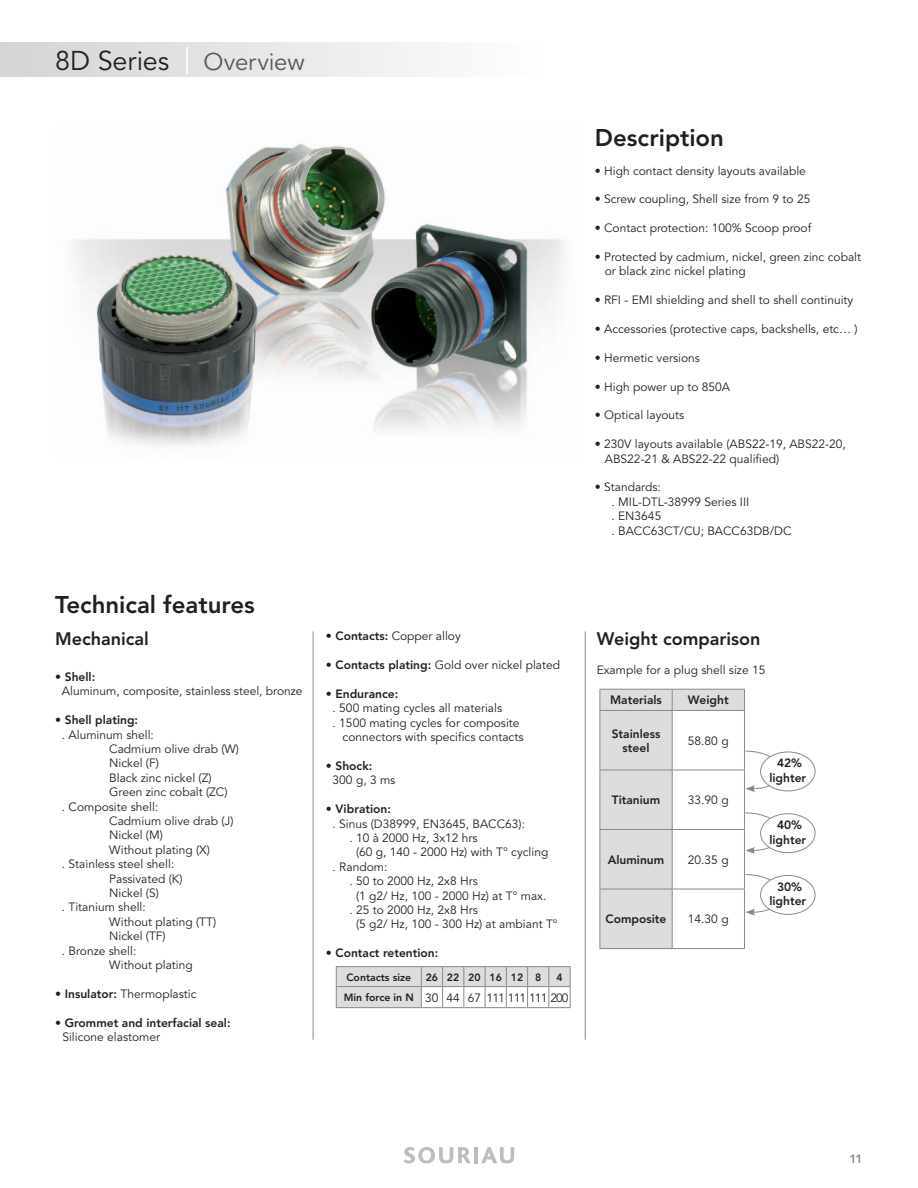
<style>
.page{position:relative;width:918px;height:1188px;background:#fff}
.page>*{position:absolute;margin:0;border:0;box-sizing:border-box;transform-origin:0 0}
.t1{font:27px "Avenir LT Std";letter-spacing:-.005em;color:#231f20}
.t2{font:800 24px "Avenir LT Std";color:#231f20}
.t3{font:800 18px "Avenir LT Std";color:#231f20}
.t4{font:12px/14.4px "Avenir LT Std";color:#231f20}
.t5{font:800 12px/14.4px "Avenir LT Std";color:#231f20;text-align:center}
.t6{font:12px "Avenir LT Std";letter-spacing:-.075em;color:#231f20}
.t7{font:800 12px "Avenir LT Std";color:#87898c}
.t8{font:800 10.5px "Avenir LT Std";color:#231f20}
.s1{color:#fff}
.s2{font-size:24px;color:#57585a}
.s3{font-weight:800}
.s4{font-weight:800;font-size:10.5px}
</style>
<div class="page">
<div style="left:0;top:43px;width:544px;height:34px;background:linear-gradient(to right,#d2d3d6,#fefefe)"></div>
<svg style="left:404px;top:1147px;width:67px;height:16px"></svg>
<hr style="left:474px;top:1147px;width:4px;height:16px;background:#bcbdc0">
<svg style="left:481px;top:1147px;width:33px;height:16px"></svg>
<img style="left:73px;top:143px;width:492px;height:303px">
<hr style="left:313px;top:631px;width:1px;height:409px;background:#87898c">
<hr style="left:585px;top:631px;width:1px;height:409px;background:#87898c">
<svg style="left:336px;top:966px;width:235px;height:42px"></svg>
<div style="left:760px;top:752px;width:55px;height:39px;border:1px solid #87898c;border-radius:50%"></div>
<div style="left:760px;top:813px;width:55px;height:40px;border:1px solid #87898c;border-radius:50%"></div>
<div style="left:760px;top:875px;width:55px;height:40px;border:1px solid #87898c;border-radius:50%"></div>
<svg style="left:600px;top:689px;width:181px;height:259px"></svg>
<hr style="left:600px;top:710px;width:72px;height:1px;background:#87898c">
<hr style="left:600px;top:711px;width:1px;height:59px;background:#87898c">
<hr style="left:672px;top:710px;width:73px;height:1px;background:#87898c">
<hr style="left:672px;top:711px;width:1px;height:59px;background:#87898c">
<hr style="left:744px;top:711px;width:1px;height:59px;background:#87898c">
<hr style="left:600px;top:770px;width:72px;height:1px;background:#87898c">
<hr style="left:600px;top:770px;width:1px;height:59px;background:#87898c">
<hr style="left:672px;top:770px;width:73px;height:1px;background:#87898c">
<hr style="left:672px;top:770px;width:1px;height:59px;background:#87898c">
<hr style="left:744px;top:770px;width:1px;height:59px;background:#87898c">
<hr style="left:600px;top:829px;width:72px;height:1px;background:#87898c">
<hr style="left:600px;top:830px;width:1px;height:59px;background:#87898c">
<hr style="left:672px;top:829px;width:73px;height:1px;background:#87898c">
<hr style="left:672px;top:830px;width:1px;height:59px;background:#87898c">
<hr style="left:744px;top:830px;width:1px;height:59px;background:#87898c">
<hr style="left:600px;top:889px;width:72px;height:1px;background:#87898c">
<hr style="left:600px;top:889px;width:1px;height:59px;background:#87898c">
<hr style="left:672px;top:889px;width:73px;height:1px;background:#87898c">
<hr style="left:672px;top:889px;width:1px;height:59px;background:#87898c">
<hr style="left:744px;top:889px;width:1px;height:59px;background:#87898c">
<hr style="left:600px;top:948px;width:72px;height:1px;background:#87898c">
<hr style="left:672px;top:948px;width:73px;height:1px;background:#87898c">
<h1 class="t1" style="left:55px;top:49px;width:251px">8D Series <span class="s1">|</span> <span class="s2">Overview</span></h1>
<h2 class="t2" style="left:55px;top:595px;width:201px">Technical features</h2>
<h3 class="t3" style="left:55px;top:631px;width:95px">Mechanical</h3>
<p class="t5" style="left:55px;top:670px;width:42px">• Shell:</p>
<p class="t4" style="left:62px;top:685px;width:242px">Aluminum, composite, stainless steel, bronze</p>
<p class="t5" style="left:55px;top:713px;width:84px">• Shell plating:</p>
<p class="t4" style="left:62px;top:729px;width:94px">. Aluminum shell:</p>
<p class="t4" style="left:109px;top:743px;width:131px">Cadmium olive drab (W)</p>
<p class="t4" style="left:109px;top:756px;width:51px">Nickel (F)</p>
<p class="t4" style="left:109px;top:771px;width:104px">Black zinc nickel (Z)</p>
<p class="t4" style="left:109px;top:786px;width:120px">Green zinc cobalt (ZC)</p>
<p class="t4" style="left:62px;top:801px;width:98px">. Composite shell:</p>
<p class="t4" style="left:109px;top:815px;width:126px">Cadmium olive drab (J)</p>
<p class="t4" style="left:109px;top:828px;width:55px">Nickel (M)</p>
<p class="t4" style="left:109px;top:844px;width:102px">Without plating (X)</p>
<p class="t4" style="left:62px;top:858px;width:114px">. Stainless steel shell:</p>
<p class="t4" style="left:109px;top:873px;width:75px">Passivated (K)</p>
<p class="t4" style="left:109px;top:886px;width:51px">Nickel (S)</p>
<p class="t4" style="left:62px;top:901px;width:85px">. Titanium shell:</p>
<p class="t4" style="left:109px;top:916px;width:108px">Without plating (TT)</p>
<p class="t4" style="left:109px;top:929px;width:58px">Nickel (TF)</p>
<p class="t4" style="left:62px;top:945px;width:76px">. Bronze shell:</p>
<p class="t4" style="left:109px;top:959px;width:85px">Without plating</p>
<p class="t4" style="left:55px;top:988px;width:143px"><span class="s3">• Insulator:</span> Thermoplastic</p>
<p class="t5" style="left:55px;top:1015px;width:177px">• Grommet and interfacial seal:</p>
<p class="t4" style="left:62px;top:1031px;width:99px">Silicone elastomer</p>
<p class="t4" style="left:326px;top:630px;width:136px"><span class="s3">• Contacts:</span> Copper alloy</p>
<p class="t4" style="left:326px;top:658px;width:236px"><span class="s3">• Contacts plating:</span> Gold over nickel plated</p>
<p class="t5" style="left:326px;top:687px;width:74px">• Endurance:</p>
<p class="t4" style="left:333px;top:702px;width:171px">. 500 mating cycles all materials</p>
<p class="t4" style="left:333px;top:716px;width:188px">. 1500 mating cycles for composite</p>
<p class="t4" style="left:343px;top:731px;width:182px">connectors with specifics contacts</p>
<p class="t5" style="left:326px;top:759px;width:48px">• Shock:</p>
<p class="t4" style="left:333px;top:774px;width:64px">300 g, 3 ms</p>
<p class="t5" style="left:326px;top:802px;width:67px">• Vibration:</p>
<p class="t4" style="left:333px;top:818px;width:194px">. Sinus (D38999, EN3645, BACC63):</p>
<p class="t4" style="left:349px;top:831px;width:130px">. 10 à 2000 Hz, 3x12 hrs</p>
<p class="t4" style="left:356px;top:845px;width:194px">(60 g, 140 - 2000 Hz) with T° cycling</p>
<p class="t4" style="left:333px;top:861px;width:56px">. Random:</p>
<p class="t4" style="left:349px;top:874px;width:130px">. 50 to 2000 Hz, 2x8 Hrs</p>
<p class="t4" style="left:356px;top:889px;width:192px">(1 g2/ Hz, 100 - 2000 Hz) at T° max.</p>
<p class="t4" style="left:349px;top:903px;width:130px">. 25 to 2000 Hz, 2x8 Hrs</p>
<p class="t4" style="left:356px;top:917px;width:203px">(5 g2/ Hz, 100 - 300 Hz) at ambiant T°</p>
<p class="t5" style="left:326px;top:946px;width:114px">• Contact retention:</p>
<p class="t8" style="left:346px;top:973px;width:66px">Contacts size</p>
<p class="t8" style="left:426px;top:973px;width:117px">26 22 20 16 12 8</p>
<p class="t8" style="left:556px;top:973px;width:8px">4</p>
<p class="t6" style="left:344px;top:992px;width:226px"><span class="s4">Min force in N</span> 30 44 67 111 111 111 200</p>
<h2 class="t2" style="left:595px;top:127px;width:131px">Description</h2>
<p class="t4" style="left:595px;top:164px;width:213px">• High contact density layouts available</p>
<p class="t4" style="left:595px;top:192px;width:217px">• Screw coupling, Shell size from 9 to 25</p>
<p class="t4" style="left:595px;top:221px;width:218px">• Contact protection: 100% Scoop proof</p>
<p class="t4" style="left:605px;top:250px;width:258px;text-indent:-10px">• Protected by cadmium, nickel, green zinc cobalt or black zinc nickel plating</p>
<p class="t4" style="left:595px;top:293px;width:260px">• RFI - EMI shielding and shell to shell continuity</p>
<p class="t4" style="left:595px;top:322px;width:264px">• Accessories (protective caps, backshells, etc… )</p>
<p class="t4" style="left:595px;top:351px;width:107px">• Hermetic versions</p>
<p class="t4" style="left:595px;top:380px;width:137px">• High power up to 850A</p>
<p class="t4" style="left:595px;top:408px;width:91px">• Optical layouts</p>
<p class="t4" style="left:605px;top:437px;width:242px;text-indent:-10px">• 230V layouts available (ABS22-19, ABS22-20,<br>ABS22-21 &amp; ABS22-22 qualified)</p>
<p class="t4" style="left:612px;top:480px;width:182px;text-indent:-17px">• Standards:<br>. MIL-DTL-38999 Series III<br>. EN3645<br>. BACC63CT/CU; BACC63DB/DC</p>
<h3 class="t3" style="left:597px;top:631px;width:165px">Weight comparison</h3>
<p class="t4" style="left:597px;top:663px;width:170px">Example for a plug shell size 15</p>
<p class="t5" style="left:610px;top:694px;width:53px">Materials</p>
<p class="t5" style="left:688px;top:694px;width:42px">Weight</p>
<p class="t5" style="left:612px;top:727px;width:50px">Stainless steel</p>
<p class="t4" style="left:688px;top:735px;width:42px">58.80 g</p>
<p class="t5" style="left:612px;top:794px;width:50px">Titanium</p>
<p class="t4" style="left:688px;top:794px;width:42px">33.90 g</p>
<p class="t5" style="left:608px;top:853px;width:58px">Aluminum</p>
<p class="t4" style="left:688px;top:853px;width:42px">20.35 g</p>
<p class="t5" style="left:606px;top:913px;width:62px">Composite</p>
<p class="t4" style="left:688px;top:912px;width:42px">14.30 g</p>
<p class="t5" style="left:769px;top:757px;width:38px">42% lighter</p>
<p class="t5" style="left:769px;top:819px;width:38px">40% lighter</p>
<p class="t5" style="left:769px;top:881px;width:38px">30% lighter</p>
<p class="t7" style="left:849px;top:1154px;width:15px">11</p>
</div>
